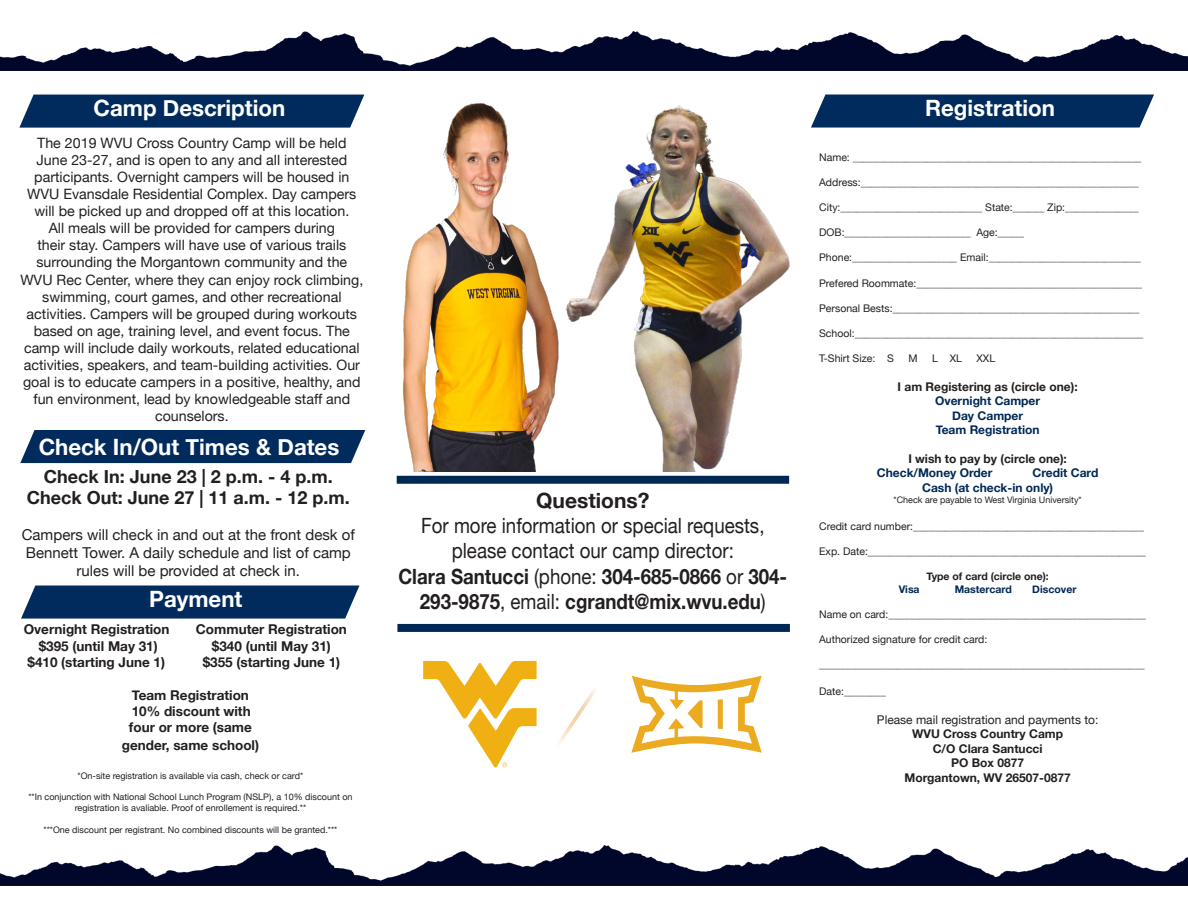
<style>
.page{position:relative;width:1188px;height:918px;background:#fff}
.page>*{position:absolute;margin:0;border:0;box-sizing:border-box;transform-origin:0 0}
.t1{font:700 22.5px "Helvetica Neue";color:#fff}
.t2{font:700 21px/25.2px "Helvetica Neue";color:#231f20;text-align:center;scale:.89 1}
.t3{font:21px/25.2px "Helvetica Neue";color:#231f20;text-align:center;scale:.89 1}
.t4{font:700 21px "Helvetica Neue";color:#231f20}
.t5{font:700 18px "Helvetica Neue";color:#231f20}
.t6{font:15px/18px "Helvetica Neue";color:#231f20;text-align:center}
.t7{font:14.25px/17.1px "Helvetica Neue";color:#231f20;text-align:center}
.t8{font:700 13.5px "Helvetica Neue";color:#231f20}
.t9{font:700 12px "Helvetica Neue";color:#231f20}
.t10{font:700 12px "Helvetica Neue";color:#002855}
.t11{font:12px "Helvetica Neue";color:#231f20}
.t12{font:10.5px "Helvetica Neue";color:#231f20}
.t13{font:700 10.5px "Helvetica Neue";color:#231f20}
.t14{font:700 10.5px "Helvetica Neue";color:#002855}
.t15{font:9px/10.8px "Helvetica Neue";color:#231f20;text-align:center}
.s1{font-weight:400}
</style>
<div class="page">
<svg style="left:811px;top:95px;width:343px;height:33px;background:#0e3665"></svg>
<svg style="left:21px;top:586px;width:339px;height:33px;background:#0e3665"></svg>
<svg style="left:19px;top:95px;width:345px;height:33px;background:#0d3664"></svg>
<div style="left:20px;top:430px;width:346px;height:33px;background:#002b5c"></div>
<img style="left:0;top:846px;width:1188px;height:39px">
<img style="left:579px;top:105px;width:211px;height:367px">
<img style="left:403px;top:103px;width:176px;height:369px">
<div style="left:397px;top:476px;width:392px;height:8px;background:#002855;border:2px solid #002855"></div>
<div style="left:397px;top:624px;width:393px;height:8px;background:#002855;border:2px solid #002855"></div>
<img style="left:558px;top:687px;width:38px;height:56px">
<svg style="left:423px;top:661px;width:114px;height:107px"></svg>
<svg style="left:631px;top:676px;width:131px;height:77px"></svg>
<img style="left:0;top:31px;width:1188px;height:40px">
<p class="t1" style="left:94px;top:95px;width:193px">Camp Description</p>
<p class="t7" style="left:20px;top:134px;width:344px">The 2019 WVU Cross Country Camp will be held June 23-27, and is open to any and all interested participants. Overnight campers will be housed in WVU Evansdale Residential Complex. Day campers will be picked up and dropped off at this location.<br>All meals will be provided for campers during<br>their stay. Campers will have use of various trails surrounding the Morgantown community and the WVU Rec Center, where they can enjoy rock climbing, swimming, court games, and other recreational activities. Campers will be grouped during workouts based on age, training level, and event focus. The camp will include daily workouts, related educational activities, speakers, and team-building activities. Our goal is to educate campers in a positive, healthy, and fun environment, lead by knowledgeable staff and counselors.</p>
<p class="t1" style="left:39px;top:433px;width:302px">Check In/Out Times &amp; Dates</p>
<p class="t5" style="left:44px;top:465px;width:290px">Check In: June 23 | 2 p.m. - 4 p.m.</p>
<p class="t5" style="left:27px;top:487px;width:325px">Check Out: June 27 | 11 a.m. - 12 p.m.</p>
<p class="t6" style="left:22px;top:526px;width:335px">Campers will check in and out at the front desk of<br>Bennett Tower. A daily schedule and list of camp rules will be provided at check in.</p>
<p class="t1" style="left:149px;top:586px;width:95px">Payment</p>
<p class="t8" style="left:24px;top:621px;width:147px">Overnight Registration</p>
<p class="t8" style="left:196px;top:621px;width:152px">Commuter Registration</p>
<p class="t8" style="left:39px;top:637px;width:121px">$395 (until May 31)</p>
<p class="t8" style="left:212px;top:637px;width:121px">$340 (until May 31)</p>
<p class="t8" style="left:28px;top:654px;width:139px">$410 (starting June 1)</p>
<p class="t8" style="left:203px;top:654px;width:139px">$355 (starting June 1)</p>
<p class="t8" style="left:132px;top:686px;width:118px">Team Registration</p>
<p class="t8" style="left:132px;top:703px;width:120px">10% discount with</p>
<p class="t8" style="left:129px;top:719px;width:124px">four or more (same</p>
<p class="t8" style="left:122px;top:737px;width:139px">gender, same school)</p>
<p class="t15" style="left:78px;top:770px;width:227px">*On-site registration is available via cash, check or card*</p>
<p class="t15" style="left:28px;top:792px;width:326px">**In conjunction with National School Lunch Program (NSLP), a 10% discount on registration is avaliable. Proof of enrollement is required.**</p>
<p class="t15" style="left:44px;top:824px;width:295px">***One discount per registrant. No combined discounts will be granted.***</p>
<p class="t4" style="left:536px;top:487px;width:115px">Questions?</p>
<p class="t3" style="left:421px;top:513px;width:387px">For more information or special requests, please contact our camp director:</p>
<p class="t2" style="left:398px;top:563px;width:438px">Clara Santucci <span class="s1">(phone:</span> 304-685-0866 <span class="s1">or</span> 304-<br>293-9875<span class="s1">, email:</span> cgrandt@mix.wvu.edu<span class="s1">)</span></p>
<p class="t1" style="left:925px;top:95px;width:131px">Registration</p>
<p class="t12" style="left:819px;top:151px;width:324px">Name: _______________________________________________________</p>
<p class="t12" style="left:819px;top:176px;width:321px">Address:_____________________________________________________</p>
<p class="t12" style="left:819px;top:201px;width:321px">City:___________________________ State:______ Zip:______________</p>
<p class="t12" style="left:819px;top:226px;width:206px">DOB:________________________ Age:_____</p>
<p class="t12" style="left:819px;top:251px;width:323px">Phone:____________________ Email:_____________________________</p>
<p class="t12" style="left:819px;top:277px;width:325px">Prefered Roommate:___________________________________________</p>
<p class="t12" style="left:819px;top:302px;width:322px">Personal Bests:_______________________________________________</p>
<p class="t12" style="left:819px;top:327px;width:326px">School:_______________________________________________________</p>
<p class="t12" style="left:819px;top:352px;width:76px">T-Shirt Size: S</p>
<p class="t12" style="left:908px;top:352px;width:11px">M</p>
<p class="t12" style="left:932px;top:352px;width:31px">L XL</p>
<p class="t12" style="left:977px;top:352px;width:20px">XXL</p>
<p class="t9" style="left:898px;top:379px;width:182px">I am Registering as (circle one):</p>
<p class="t10" style="left:935px;top:394px;width:107px">Overnight Camper</p>
<p class="t10" style="left:952px;top:408px;width:72px">Day Camper</p>
<p class="t10" style="left:936px;top:423px;width:105px">Team Registration</p>
<p class="t9" style="left:908px;top:451px;width:160px">I wish to pay by (circle one):</p>
<p class="t10" style="left:877px;top:466px;width:117px">Check/Money Order</p>
<p class="t10" style="left:1033px;top:466px;width:67px">Credit Card</p>
<p class="t10" style="left:922px;top:480px;width:133px">Cash (at check-in only)</p>
<p class="t15" style="left:894px;top:494px;width:190px">*Check are payable to West Virginia University*</p>
<p class="t12" style="left:819px;top:520px;width:326px">Credit card number:____________________________________________</p>
<p class="t12" style="left:819px;top:545px;width:329px">Exp. Date:_____________________________________________________</p>
<p class="t13" style="left:927px;top:570px;width:124px">Type of card (circle one):</p>
<p class="t14" style="left:899px;top:582px;width:22px">Visa</p>
<p class="t14" style="left:955px;top:582px;width:59px">Mastercard</p>
<p class="t14" style="left:1032px;top:582px;width:46px">Discover</p>
<p class="t12" style="left:819px;top:608px;width:328px">Name on card:_________________________________________________</p>
<p class="t12" style="left:819px;top:633px;width:170px">Authorized signature for credit card:</p>
<p class="t12" style="left:819px;top:658px;width:327px">______________________________________________________________</p>
<p class="t12" style="left:819px;top:685px;width:68px">Date:________</p>
<p class="t11" style="left:877px;top:713px;width:223px">Please mail registration and payments to:</p>
<p class="t9" style="left:912px;top:727px;width:152px">WVU Cross Country Camp</p>
<p class="t9" style="left:933px;top:741px;width:111px">C/O Clara Santucci</p>
<p class="t9" style="left:951px;top:756px;width:74px">PO Box 0877</p>
<p class="t9" style="left:905px;top:770px;width:168px">Morgantown, WV 26507-0877</p>
</div>
